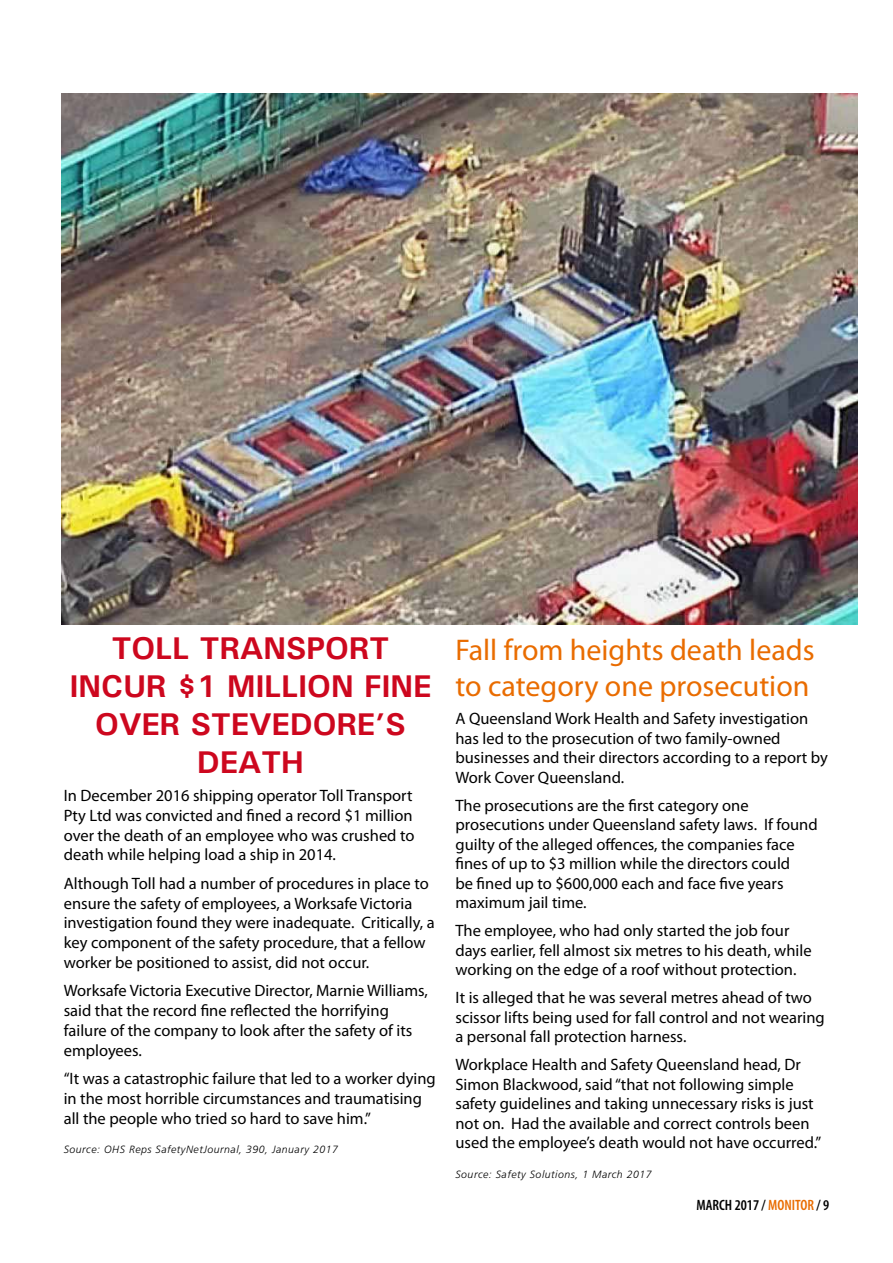
<style>
.page{position:relative;width:893px;height:1263px;background:#fff}
.page>*{position:absolute;margin:0;border:0;box-sizing:border-box;transform-origin:0 0}
.t1{font:700 31.5px/37.8px "Utah";color:#cd071e;text-align:center}
.t2{font:30px/36px "Myriad Pro";color:#e96c00}
.t3{font:16.5px/19.5px "Myriad Pro";color:#000}
.t4{font:600 condensed 15px "Myriad Pro";color:#000}
.t5{font:italic 300 10.5px "Frutiger";letter-spacing:.05em;color:#000}
.s1{color:#e96c00}
</style>
<div class="page">
<img style="left:61px;top:94px;width:796px;height:531px">
<h1 class="t1" style="left:70px;top:629px;width:363px">TOLL TRANSPORT<br>INCUR $1 MILLION FINE<br>OVER STEVEDORE’S<br>DEATH</h1>
<p class="t3" style="left:64px;top:785px;width:352px;text-align:justify">In December 2016 shipping operator Toll Transport Pty Ltd was convicted and fined a record $1 million over the death of an employee who was crushed to death while helping load a ship in 2014.</p>
<p class="t3" style="left:64px;top:873px;width:372px">Although Toll had a number of procedures in place to ensure the safety of employees, a Worksafe Victoria investigation found they were inadequate. Critically, a key component of the safety procedure, that a fellow worker be positioned to assist, did not occur.</p>
<p class="t3" style="left:64px;top:980px;width:366px">Worksafe Victoria Executive Director, Marnie Williams, said that the record fine reflected the horrifying failure of the company to look after the safety of its employees.</p>
<p class="t3" style="left:64px;top:1068px;width:373px">“It was a catastrophic failure that led to a worker dying in the most horrible circumstances and traumatising all the people who tried so hard to save him.”</p>
<p class="t5" style="left:64px;top:1143px;width:276px">Source: OHS Reps SafetyNetJournal, 390, January 2017</p>
<h2 class="t2" style="left:455px;top:631px;width:361px">Fall from heights death leads to category one prosecution</h2>
<p class="t3" style="left:455px;top:708px;width:374px">A Queensland Work Health and Safety investigation has led to the prosecution of two family-owned businesses and their directors according to a report by Work Cover Queensland.</p>
<p class="t3" style="left:455px;top:795px;width:364px">The prosecutions are the first category one prosecutions under Queensland safety laws. If found guilty of the alleged offences, the companies face fines of up to $3 million while the directors could<br>be fined up to $600,000 each and face five years maximum jail time.</p>
<p class="t3" style="left:455px;top:921px;width:358px">The employee, who had only started the job four days earlier, fell almost six metres to his death, while working on the edge of a roof without protection.</p>
<p class="t3" style="left:455px;top:988px;width:371px">It is alleged that he was several metres ahead of two scissor lifts being used for fall control and not wearing a personal fall protection harness.</p>
<p class="t3" style="left:455px;top:1055px;width:367px">Workplace Health and Safety Queensland head, Dr Simon Blackwood, said “that not following simple safety guidelines and taking unnecessary risks is just not on. Had the available and correct controls been used the employee’s death would not have occurred.”</p>
<p class="t5" style="left:455px;top:1168px;width:198px">Source: Safety Solutions, 1 March 2017</p>
<p class="t4" style="left:697px;top:1197px;width:134px">MARCH 2017 / <span class="s1">MONITOR</span> / 9</p>
</div>
